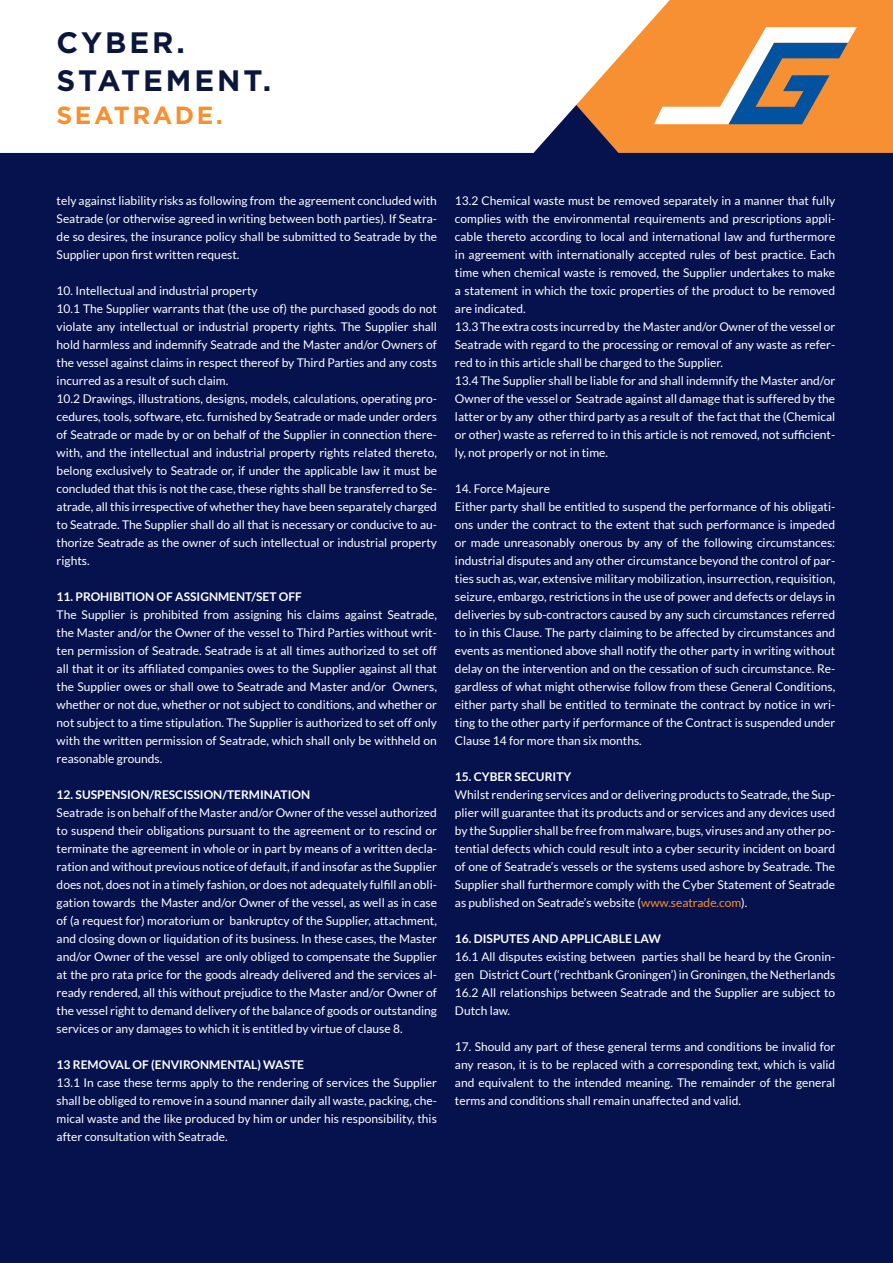
<style>
.page{position:relative;width:893px;height:1263px;background:#05124d}
.page>*{position:absolute;margin:0;border:0;box-sizing:border-box;transform-origin:0 0}
.t1{font:700 29.55px "Gotham";letter-spacing:.1em;color:#0b163a}
.t2{font:700 24.75px "Gotham";letter-spacing:.1em;color:#f69032}
.t3{font:12px/18px "Lato";color:#fff;text-align:justify}
.t4{font:700 12px "Lato";color:#fff}
.s1{color:#f69032}
</style>
<div class="page">
<div style="left:670px;top:0;width:223px;height:153px;background:#f69032"></div>
<svg style="left:0;top:0;width:670px;height:153px;background:#f9f2ed"></svg>
<svg style="left:654px;top:27px;width:203px;height:97px;background:#c49870"></svg>
<p class="t1" style="left:57px;top:23px;width:130px">CYBER.</p>
<p class="t1" style="left:57px;top:61px;width:216px">STATEMENT.</p>
<p class="t2" style="left:57px;top:99px;width:168px">SEATRADE.</p>
<p class="t3" style="left:57px;top:191px;width:382px">tely against liability risks as following from the agreement concluded with Seatrade (or otherwise agreed in writing between both parties). If Seatra&shy;de so desires, the insurance policy shall be submitted to Seatrade by the Supplier upon first written request.</p>
<p class="t3" style="left:57px;top:281px;width:203px">10. Intellectual and industrial property</p>
<p class="t3" style="left:57px;top:299px;width:382px">10.1 The Supplier warrants that (the use of) the purchased goods do not violate any intellectual or industrial property rights. The Supplier shall hold harmless and indemnify Seatrade and the Master and/or Owners of the vessel against claims in respect thereof by Third Parties and any costs incurred as a result of such claim.</p>
<p class="t3" style="left:57px;top:389px;width:382px">10.2 Drawings, illustrations, designs, models, calculations, operating pro&shy;cedures, tools, software, etc. furnished by Seatrade or made under orders of Seatrade or made by or on behalf of the Supplier in connection there&shy;with, and the intellectual and industrial property rights related thereto, belong exclusively to Seatrade or, if under the applicable law it must be concluded that this is not the case, these rights shall be transferred to Se&shy;atrade, all this irrespective of whether they have been separately charged to Seatrade. The Supplier shall do all that is necessary or conducive to au&shy;thorize Seatrade as the owner of such intellectual or industrial property rights.</p>
<p class="t4" style="left:57px;top:589px;width:247px">11. PROHIBITION OF ASSIGNMENT/SET OFF</p>
<p class="t3" style="left:57px;top:605px;width:382px">The Supplier is prohibited from assigning his claims against Seatrade, the Master and/or the Owner of the vessel to Third Parties without writ&shy;ten permission of Seatrade. Seatrade is at all times authorized to set off all that it or its affiliated companies owes to the Supplier against all that the Supplier owes or shall owe to Seatrade and Master and/or Owners, whether or not due, whether or not subject to conditions, and whether or not subject to a time stipulation. The Supplier is authorized to set off only with the written permission of Seatrade, which shall only be withheld on reasonable grounds.</p>
<p class="t4" style="left:57px;top:787px;width:255px">12. SUSPENSION/RESCISSION/TERMINATION</p>
<p class="t3" style="left:57px;top:803px;width:382px">Seatrade is on behalf of the Master and/or Owner of the vessel authorized to suspend their obligations pursuant to the agreement or to rescind or terminate the agreement in whole or in part by means of a written decla&shy;ration and without previous notice of default, if and insofar as the Supplier does not, does not in a timely fashion, or does not adequately fulfill an obli&shy;gation towards the Master and/or Owner of the vessel, as well as in case of (a request for) moratorium or bankruptcy of the Supplier, attachment, and closing down or liquidation of its business. In these cases, the Master and/or Owner of the vessel are only obliged to compensate the Supplier at the pro rata price for the goods already delivered and the services al&shy;ready rendered, all this without prejudice to the Master and/or Owner of the vessel right to demand delivery of the balance of goods or outstanding services or any damages to which it is entitled by virtue of clause 8.</p>
<p class="t4" style="left:57px;top:1057px;width:249px">13 REMOVAL OF (ENVIRONMENTAL) WASTE</p>
<p class="t3" style="left:57px;top:1073px;width:382px">13.1 In case these terms apply to the rendering of services the Supplier shall be obliged to remove in a sound manner daily all waste, packing, che&shy;mical waste and the like produced by him or under his responsibility, this after consultation with Seatrade.</p>
<p class="t3" style="left:455px;top:191px;width:382px">13.2 Chemical waste must be removed separately in a manner that fully complies with the environmental requirements and prescriptions appli&shy;cable thereto according to local and international law and furthermore in agreement with internationally accepted rules of best practice. Each time when chemical waste is removed, the Supplier undertakes to make a statement in which the toxic properties of the product to be removed are indicated.</p>
<p class="t3" style="left:455px;top:317px;width:382px">13.3 The extra costs incurred by the Master and/or Owner of the vessel or Seatrade with regard to the processing or removal of any waste as refer&shy;red to in this article shall be charged to the Supplier.</p>
<p class="t3" style="left:455px;top:371px;width:382px">13.4 The Supplier shall be liable for and shall indemnify the Master and/or Owner of the vessel or Seatrade against all damage that is suffered by the latter or by any other third party as a result of the fact that the (Chemical or other) waste as referred to in this article is not removed, not sufficient&shy;ly, not properly or not in time.</p>
<p class="t3" style="left:455px;top:479px;width:97px">14. Force Majeure</p>
<p class="t3" style="left:455px;top:497px;width:382px">Either party shall be entitled to suspend the performance of his obligati&shy;ons under the contract to the extent that such performance is impeded or made unreasonably onerous by any of the following circumstances: industrial disputes and any other circumstance beyond the control of par&shy;ties such as, war, extensive military mobilization, insurrection, requisition, seizure, embargo, restrictions in the use of power and defects or delays in deliveries by sub-contractors caused by any such circumstances referred to in this Clause. The party claiming to be affected by circumstances and events as mentioned above shall notify the other party in writing without delay on the intervention and on the cessation of such circumstance. Re&shy;gardless of what might otherwise follow from these General Conditions, either party shall be entitled to terminate the contract by notice in wri&shy;ting to the other party if performance of the Contract is suspended under Clause 14 for more than six months.</p>
<p class="t4" style="left:455px;top:769px;width:118px">15. CYBER SECURITY</p>
<p class="t3" style="left:455px;top:785px;width:382px">Whilst rendering services and or delivering products to Seatrade, the Sup&shy;plier will guarantee that its products and or services and any devices used by the Supplier shall be free from malware, bugs, viruses and any other po&shy;tential defects which could result into a cyber security incident on board of one of Seatrade’s vessels or the systems used ashore by Seatrade. The Supplier shall furthermore comply with the Cyber Statement of Seatrade as published on Seatrade’s website (<span class="s1">www.seatrade.com</span>).</p>
<p class="t4" style="left:455px;top:931px;width:207px">16. DISPUTES AND APPLICABLE LAW</p>
<p class="t3" style="left:455px;top:947px;width:382px">16.1 All disputes existing between parties shall be heard by the Gronin&shy;gen District Court (‘rechtbank Groningen’) in Groningen, the Netherlands</p>
<p class="t3" style="left:455px;top:983px;width:382px">16.2 All relationships between Seatrade and the Supplier are subject to<br>Dutch law.</p>
<p class="t3" style="left:455px;top:1037px;width:382px">17. Should any part of these general terms and conditions be invalid for any reason, it is to be replaced with a corresponding text, which is valid and equivalent to the intended meaning. The remainder of the general terms and conditions shall remain unaffected and valid.</p>
</div>
